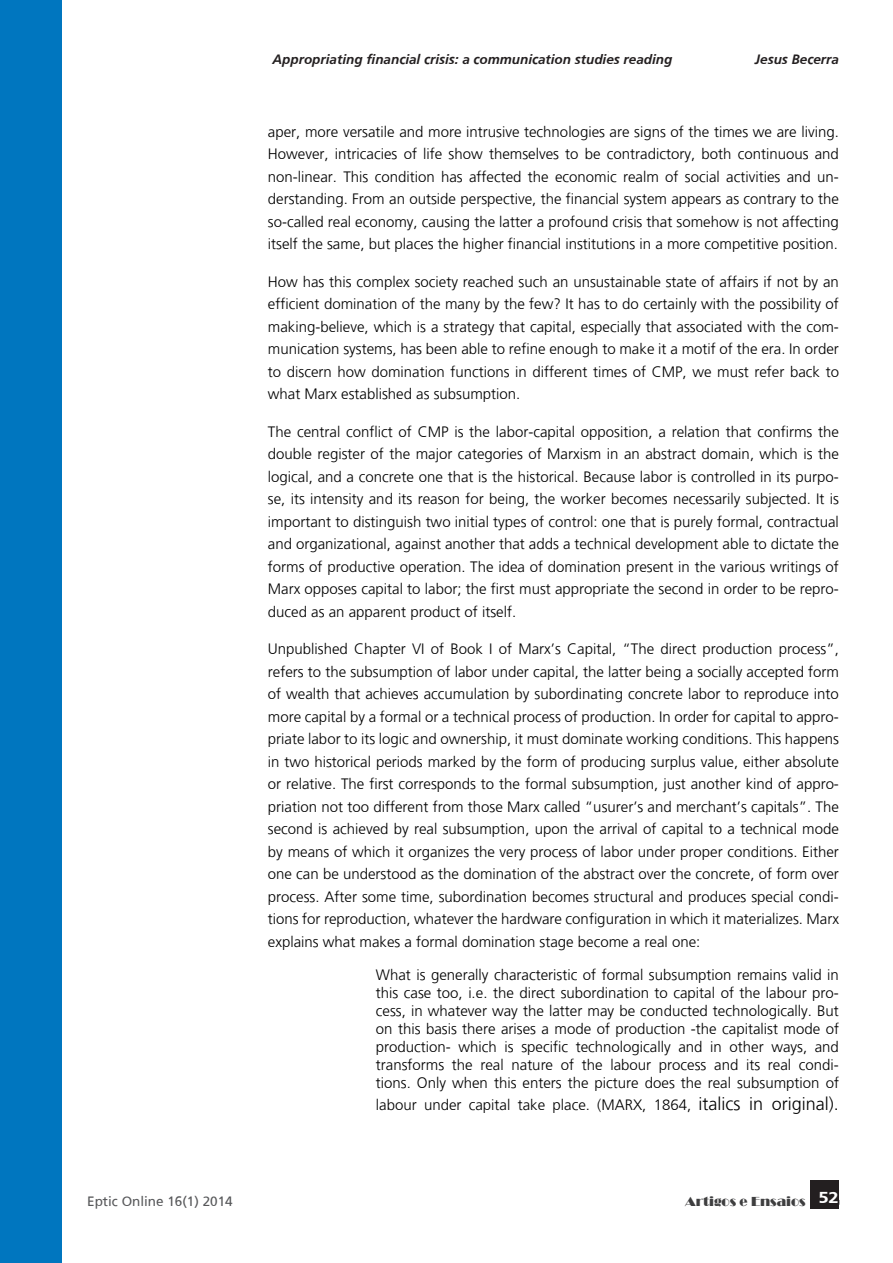
<style>
.page{position:relative;width:893px;height:1263px;background:#fff}
.page>*{position:absolute;margin:0;border:0;box-sizing:border-box;transform-origin:0 0}
.rev_artigo{font:300 15px/22.5px "Frutiger";color:#000;text-align:justify}
.rev_citaçao{font:300 15px/18px "Frutiger";color:#000;text-align:justify}
.t1{font:italic 700 13.5px "Frutiger";color:#231f20}
.t2{font:13.5px "Frutiger";color:#57585a}
.t3{font:13.5px "Broadway";color:#3e3e3f}
.s1{font-size:18px}
</style>
<div class="page">
<div style="left:811px;top:1180px;width:28px;height:29px;background:#231f20"></div>
<div style="left:0;top:0;width:62px;height:1263px;background:#0076bf"></div>
<p class="t1" style="left:273px;top:52px;width:401px">Appropriating financial crisis: a communication studies reading</p>
<p class="t1" style="left:755px;top:52px;width:86px">Jesus Becerra</p>
<p class="rev_artigo" style="left:268px;top:120px;width:573px">aper, more versatile and more intrusive technologies are signs of the times we are living.<br>However, intricacies of life show themselves to be contradictory, both continuous and non-linear. This condition has affected the economic realm of social activities and un&shy;derstanding. From an outside perspective, the financial system appears as contrary to the so-called real economy, causing the latter a profound crisis that somehow is not affecting itself the same, but places the higher financial institutions in a more competitive position.</p>
<p class="rev_artigo" style="left:268px;top:270px;width:573px">How has this complex society reached such an unsustainable state of affairs if not by an efficient domination of the many by the few? It has to do certainly with the possibility of making-believe, which is a strategy that capital, especially that associated with the com&shy;munication systems, has been able to refine enough to make it a motif of the era. In order to discern how domination functions in different times of CMP, we must refer back to what Marx established as subsumption.</p>
<p class="rev_artigo" style="left:268px;top:420px;width:573px">The central conflict of CMP is the labor-capital opposition, a relation that confirms the double register of the major categories of Marxism in an abstract domain, which is the logical, and a concrete one that is the historical. Because labor is controlled in its purpo&shy;se, its intensity and its reason for being, the worker becomes necessarily subjected. It is important to distinguish two initial types of control: one that is purely formal, contractual and organizational, against another that adds a technical development able to dictate the forms of productive operation. The idea of domination present in the various writings of Marx opposes capital to labor; the first must appropriate the second in order to be repro&shy;duced as an apparent product of itself.</p>
<p class="rev_artigo" style="left:268px;top:638px;width:573px">Unpublished Chapter VI of Book I of Marx’s Capital, “The direct production process”, refers to the subsumption of labor under capital, the latter being a socially accepted form of wealth that achieves accumulation by subordinating concrete labor to reproduce into more capital by a formal or a technical process of production. In order for capital to appro&shy;priate labor to its logic and ownership, it must dominate working conditions. This happens in two historical periods marked by the form of producing surplus value, either absolute or relative. The first corresponds to the formal subsumption, just another kind of appro&shy;priation not too different from those Marx called “usurer’s and merchant’s capitals”. The second is achieved by real subsumption, upon the arrival of capital to a technical mode by means of which it organizes the very process of labor under proper conditions. Either one can be understood as the domination of the abstract over the concrete, of form over process. After some time, subordination becomes structural and produces special condi&shy;tions for reproduction, whatever the hardware configuration in which it materializes. Marx explains what makes a formal domination stage become a real one:</p>
<p class="rev_citaçao" style="left:376px;top:966px;width:465px">What is generally characteristic of formal subsumption remains valid in this case too, i.e. the direct subordination to capital of the labour pro&shy;cess, in whatever way the latter may be conducted technologically. But on this basis there arises a mode of production -the capitalist mode of production- which is specific technologically and in other ways, and transforms the real nature of the labour process and its real condi&shy;tions. Only when this enters the picture does the real subsumption of</p>
<p class="rev_citaçao" style="left:376px;top:1095px;width:465px">labour under capital take place. (MARX, 1864, <span class="s1">italics in original).</span></p>
<p class="t2" style="left:87px;top:1193px;width:147px">Eptic Online 16(1) 2014</p>
<p class="t3" style="left:685px;top:1194px;width:155px">Artigos e Ensaios <sup>52</sup></p>
</div>
